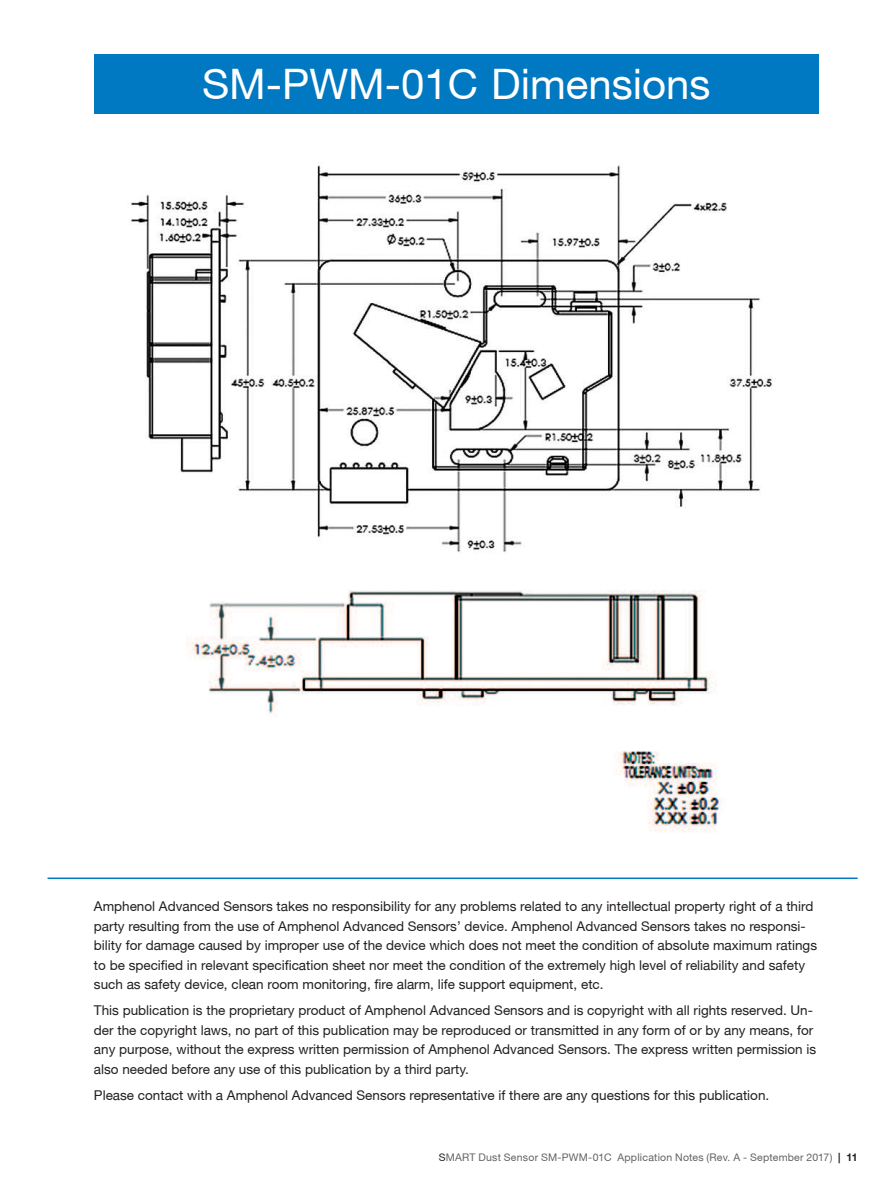
<style>
.page{position:relative;width:891px;height:1188px;background:#fff}
.page>*{position:absolute;margin:0;border:0;box-sizing:border-box;transform-origin:0 0}
.t1{font:42px "Helvetica Neue";color:#fff}
.t2{font:13.5px/19.5px "Helvetica Neue";color:#231f20}
.t3{font:10.5px "Helvetica Neue";letter-spacing:.02em;color:#636366}
.s1{color:#231f20}
.s2{font-weight:700;color:#231f20}
</style>
<div class="page">
<div style="left:94px;top:54px;width:725px;height:60px;background:#0079c2"></div>
<img style="left:130px;top:165px;width:643px;height:388px">
<img style="left:186px;top:590px;width:536px;height:242px">
<hr style="left:48px;top:878px;width:810px;height:1px;background:#0079c2">
<h1 class="t1" style="left:202px;top:69px;width:510px">SM-PWM-01C Dimensions</h1>
<p class="t2" style="left:94px;top:898px;width:725px">Amphenol Advanced Sensors takes no responsibility for any problems related to any intellectual property right of a third party resulting from the use of Amphenol Advanced Sensors’ device. Amphenol Advanced Sensors takes no responsi&shy;bility for damage caused by improper use of the device which does not meet the condition of absolute maximum ratings to be specified in relevant specification sheet nor meet the condition of the extremely high level of reliability and safety such as safety device, clean room monitoring, fire alarm, life support equipment, etc.</p>
<p class="t2" style="left:94px;top:1002px;width:724px">This publication is the proprietary product of Amphenol Advanced Sensors and is copyright with all rights reserved. Un&shy;der the copyright laws, no part of this publication may be reproduced or transmitted in any form of or by any means, for any purpose, without the express written permission of Amphenol Advanced Sensors. The express written permission is also needed before any use of this publication by a third party.</p>
<p class="t2" style="left:94px;top:1087px;width:677px">Please contact with a Amphenol Advanced Sensors representative if there are any questions for this publication.</p>
<p class="t3" style="left:439px;top:1154px;width:420px"><span class="s1">S</span>MART Dust Sensor SM-PWM-01C Application Notes (Rev. A - September 2017) <span class="s2">| 11</span></p>
</div>
